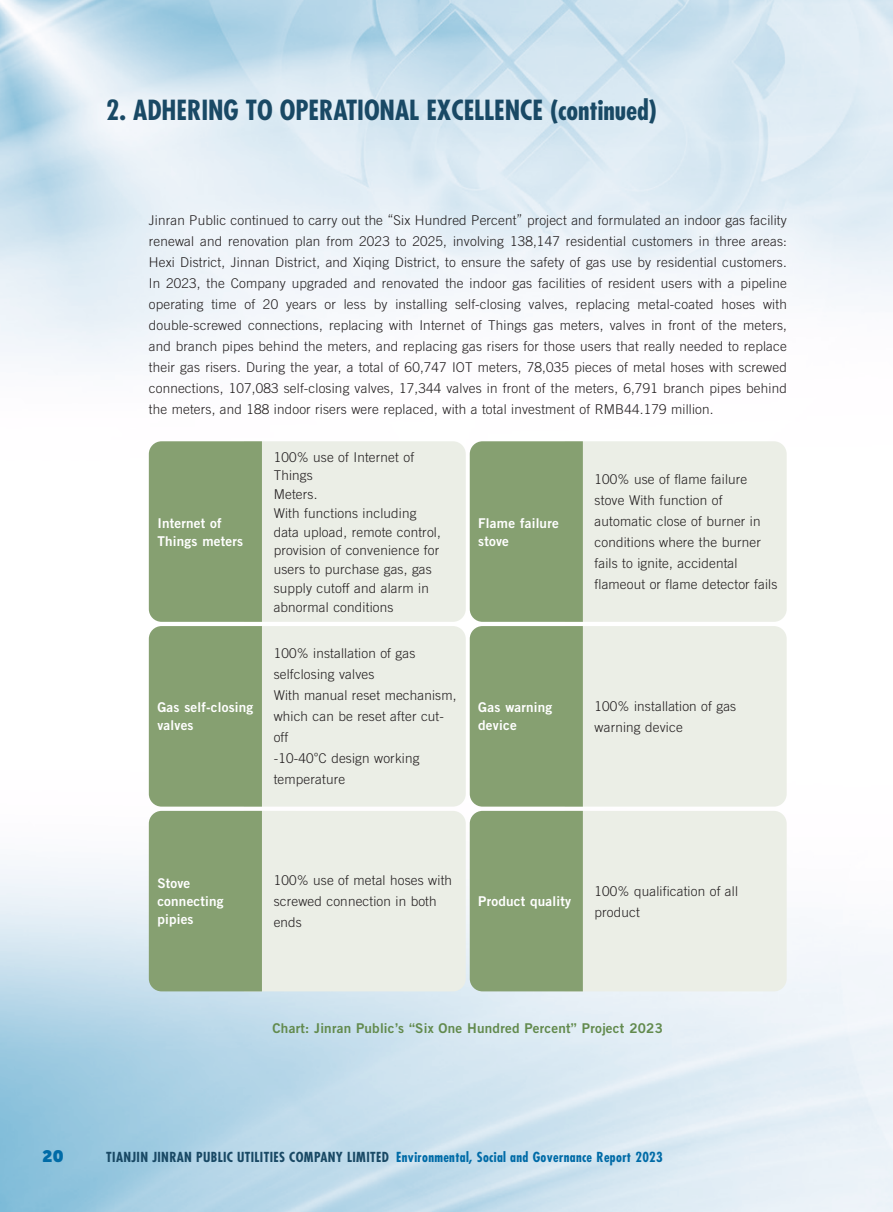
<style>
.page{position:relative;width:893px;height:1212px;background:#fff}
.page>*{position:absolute;margin:0;border:0;box-sizing:border-box;transform-origin:0 0}
.t1{font:700 condensed 27px "Futura Std";color:#194965}
.t2{font:900 16.5px "Museo Sans Display";color:#006ba7}
.Body_Text{font:300 13.5px/21px "Trade Gothic LT Std";letter-spacing:.015em;color:#231f20}
.Body_Text-2{font:13.5px/18px "Trade Gothic LT Std Bd 2";letter-spacing:.015em;color:#fff}
.t3{font:700 condensed 13.5px "Futura Std";letter-spacing:.025em;color:#006ba7}
.Body_Text-3{font:13.5px "Trade Gothic LT Std Bd 2";letter-spacing:.015em;color:#628a4d}
.s1{font-family:"Source Han Sans TC"}
.s2{color:#194965}
</style>
<div class="page">
<svg style="left:149px;top:441px;width:638px;height:550px;background:#ccd6c3"></svg>
<h1 class="t1" style="left:106px;top:94px;width:552px">2. ADHERING TO OPERATIONAL EXCELLENCE (continued)</h1>
<p class="Body_Text" style="left:149px;top:209px;width:640px;text-align:justify">Jinran Public continued to carry out the “Six Hundred Percent” project and formulated an indoor gas facility renewal and renovation plan from 2023 to 2025, involving 138,147 residential customers in three areas:<br>Hexi District, Jinnan District, and Xiqing District, to ensure the safety of gas use by residential customers.<br>In 2023, the Company upgraded and renovated the indoor gas facilities of resident users with a pipeline operating time of 20 years or less by installing self-closing valves, replacing metal-coated hoses with double-screwed connections, replacing with Internet of Things gas meters, valves in front of the meters, and branch pipes behind the meters, and replacing gas risers for those users that really needed to replace their gas risers. During the year, a total of 60,747 IOT meters, 78,035 pieces of metal hoses with screwed connections, 107,083 self-closing valves, 17,344 valves in front of the meters, 6,791 branch pipes behind the meters, and 188 indoor risers were replaced, with a total investment of RMB44.179 million.</p>
<p class="Body_Text" style="left:274px;top:447px;width:142px;line-height:18.8px">100% use of Internet of<br>Things</p>
<p class="Body_Text" style="left:274px;top:484px;width:45px">Meters.</p>
<p class="Body_Text" style="left:274px;top:504px;width:169px;line-height:18.8px">With functions including data upload, remote control, provision of convenience for users to purchase gas, gas supply cutoff and alarm in abnormal conditions</p>
<p class="Body_Text" style="left:274px;top:643px;width:184px">100% installation of gas selfclosing valves<br>With manual reset mechanism, which can be reset after cut&shy;off<br>-10-40<span class="s1">°</span>C design working temperature</p>
<p class="Body_Text" style="left:595px;top:469px;width:184px">100% use of flame failure stove With function of automatic close of burner in conditions where the burner fails to ignite, accidental flameout or flame detector fails</p>
<p class="Body_Text-2" style="left:157px;top:514px;width:87px">Internet of<br>Things meters</p>
<p class="Body_Text-2" style="left:478px;top:514px;width:82px">Flame failure stove</p>
<p class="Body_Text" style="left:595px;top:695px;width:143px">100% installation of gas warning device</p>
<p class="Body_Text-2" style="left:157px;top:698px;width:98px">Gas self-closing valves</p>
<p class="Body_Text-2" style="left:478px;top:698px;width:76px">Gas warning device</p>
<p class="Body_Text-2" style="left:157px;top:874px;width:68px">Stove connecting pipies</p>
<p class="Body_Text" style="left:274px;top:870px;width:180px">100% use of metal hoses with</p>
<p class="Body_Text" style="left:274px;top:891px;width:165px">screwed connection in both ends</p>
<p class="Body_Text-2" style="left:478px;top:892px;width:94px">Product quality</p>
<p class="Body_Text" style="left:595px;top:880px;width:145px">100% qualification of all product</p>
<p class="Body_Text-3" style="left:273px;top:1020px;width:392px">Chart: Jinran Public’s “Six One Hundred Percent” Project 2023</p>
<p class="t2" style="left:43px;top:1147px;width:23px">20</p>
<p class="t3" style="left:106px;top:1148px;width:558px"><span class="s2">TIANJIN JINRAN PUBLIC UTILITIES COMPANY LIMITED</span> Environmental, Social and Governance Report 2023</p>
</div>
